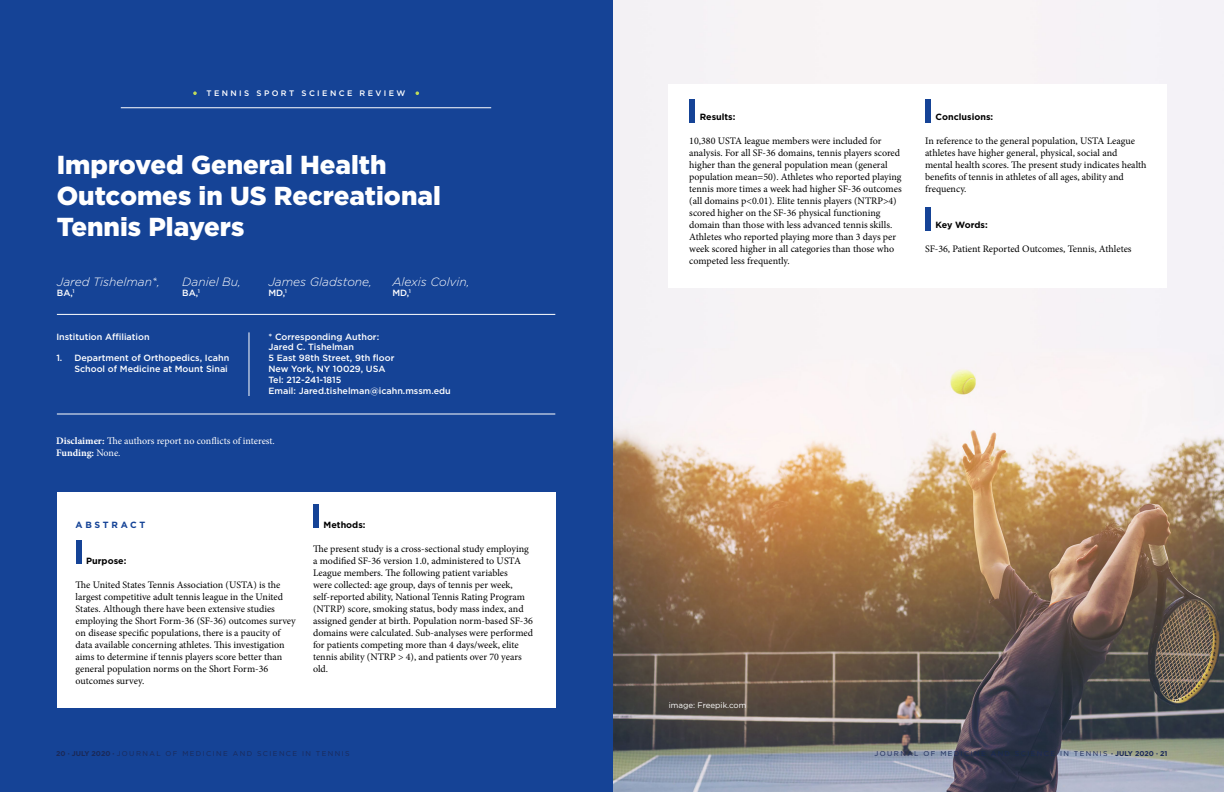
<style>
.page{position:relative;width:1224px;height:792px;background:#fff}
.page>*{position:absolute;margin:0;border:0;box-sizing:border-box;transform-origin:0 0}
.t1{font:900 26px/31.2px "Gotham";color:#fff}
.t2{font:italic 300 12px "Gotham";color:#fff}
.t3{font:10px/12px "Minion Pro";color:#000}
.t4{font:10px/12px "Minion Pro";letter-spacing:-.005em;color:#fff}
.t5{font:500 9px/10.8px "Gotham";color:#fff;text-align:right}
.t6{font:700 9px "Gotham";color:#000}
.t7{font:700 9px "Gotham";letter-spacing:-.02em;color:#000}
.t8{font:700 9px "Gotham";letter-spacing:.3em;color:#154396}
.t9{font:500 8px "Gotham";letter-spacing:.3em;color:#fff}
.t10{font:8px "Gotham";color:#fff}
.t11{font:7px "Gotham";letter-spacing:.2em;color:#1a2958}
.s1{font-weight:700}
</style>
<div class="page">
<img style="left:612px;top:0;width:612px;height:792px">
<div style="left:0;top:0;width:612px;height:792px;background:#154396"></div>
<svg style="left:416px;top:91px;width:3px;height:4px"></svg>
<svg style="left:193px;top:91px;width:4px;height:4px"></svg>
<hr style="left:121px;top:108px;width:370px;height:1px;background:#fff">
<hr style="left:57px;top:314px;width:498px;height:1px;background:#fff">
<div style="left:57px;top:492px;width:499px;height:216px;background:#fff"></div>
<div style="left:669px;top:84px;width:498px;height:204px;background:#fff"></div>
<hr style="left:249px;top:332px;width:1px;height:64px;background:#fff">
<hr style="left:57px;top:414px;width:498px;height:1px;background:#fff">
<div style="left:76px;top:540px;width:6px;height:24px;background:#154396"></div>
<div style="left:313px;top:504px;width:6px;height:24px;background:#154396"></div>
<div style="left:689px;top:99px;width:6px;height:24px;background:#154396"></div>
<div style="left:925px;top:99px;width:6px;height:24px;background:#154396"></div>
<div style="left:925px;top:207px;width:6px;height:24px;background:#154396"></div>
<p class="t9" style="left:206px;top:88px;width:201px">TENNIS SPORT SCIENCE REVIEW</p>
<h1 class="t1" style="left:57px;top:149px;width:386px">Improved General Health<br>Outcomes in US Recreational<br>Tennis Players</h1>
<p class="t2" style="left:57px;top:274px;width:104px">Jared Tishelman*,</p>
<p class="t5" style="left:57px;top:288px;width:19px">BA,<sup>1</sup></p>
<p class="t2" style="left:182px;top:274px;width:60px">Daniel Bu,</p>
<p class="t5" style="left:182px;top:288px;width:19px">BA,<sup>1</sup></p>
<p class="t5" style="left:56px;top:331px;width:95px">Institution Affiliation</p>
<p class="t5" style="left:56px;top:353px;width:174px">1. Department of Orthopedics, Icahn<br>School of Medicine at Mount Sinai</p>
<p class="t2" style="left:269px;top:274px;width:105px">James Gladstone,</p>
<p class="t5" style="left:269px;top:288px;width:20px">MD,<sup>1</sup></p>
<p class="t2" style="left:392px;top:274px;width:79px">Alexis Colvin,</p>
<p class="t5" style="left:392px;top:288px;width:20px">MD,<sup>1</sup></p>
<p class="t5" style="left:269px;top:331px;width:184px;text-align:left">* Corresponding Author:<br>Jared C. Tishelman<br>5 East 98th Street, 9th floor<br>New York, NY 10029, USA<br>Tel: 212-241-1815<br>Email: Jared.tishelman@icahn.mssm.edu</p>
<p class="t4" style="left:56px;top:435px;width:220px"><span class="s1">Disclaimer:</span> The authors report no conflicts of interest.<br><span class="s1">Funding:</span> None.</p>
<p class="t8" style="left:76px;top:519px;width:71px">ABSTRACT</p>
<p class="t6" style="left:86px;top:555px;width:42px">Purpose:</p>
<p class="t3" style="left:76px;top:579px;width:222px">The United States Tennis Association (USTA) is the largest competitive adult tennis league in the United States. Although there have been extensive studies employing the Short Form-36 (SF-36) outcomes survey on disease specific populations, there is a paucity of data available concerning athletes. This investigation aims to determine if tennis players score better than general population norms on the Short Form-36 outcomes survey.</p>
<p class="t6" style="left:324px;top:519px;width:43px">Methods:</p>
<p class="t3" style="left:313px;top:543px;width:222px">The present study is a cross-sectional study employing a modified SF-36 version 1.0, administered to USTA League members. The following patient variables<br>were collected: age group, days of tennis per week, self-reported ability, National Tennis Rating Program (NTRP) score, smoking status, body mass index, and assigned gender at birth. Population norm-based SF-36 domains were calculated. Sub-analyses were performed for patients competing more than 4 days/week, elite tennis ability (NTRP &gt; 4), and patients over 70 years old.</p>
<p class="t6" style="left:700px;top:111px;width:37px">Results:</p>
<p class="t3" style="left:689px;top:135px;width:214px">10,380 USTA league members were included for analysis. For all SF-36 domains, tennis players scored higher than the general population mean (general population mean=50). Athletes who reported playing tennis more times a week had higher SF-36 outcomes (all domains p&lt;0.01). Elite tennis players (NTRP&gt;4) scored higher on the SF-36 physical functioning domain than those with less advanced tennis skills.<br>Athletes who reported playing more than 3 days per week scored higher in all categories than those who competed less frequently.</p>
<p class="t6" style="left:936px;top:111px;width:59px">Conclusions:</p>
<p class="t3" style="left:925px;top:135px;width:223px">In reference to the general population, USTA League athletes have higher general, physical, social and mental health scores. The present study indicates health benefits of tennis in athletes of all ages, ability and frequency.</p>
<p class="t7" style="left:936px;top:219px;width:54px">Key Words:</p>
<p class="t3" style="left:925px;top:243px;width:208px">SF-36, Patient Reported Outcomes, Tennis, Athletes</p>
<p class="t10" style="left:669px;top:700px;width:79px">image: Freepik.com</p>
<p class="t11" style="left:56px;top:749px;width:295px"><span class="s1">20 · JULY 2020 ·</span> JOURNAL OF MEDICINE AND SCIENCE IN TENNIS</p>
<p class="t11" style="left:875px;top:749px;width:294px">JOURNAL OF MEDICINE AND SCIENCE IN TENNIS <span class="s1">· JULY 2020 · 21</span></p>
</div>
